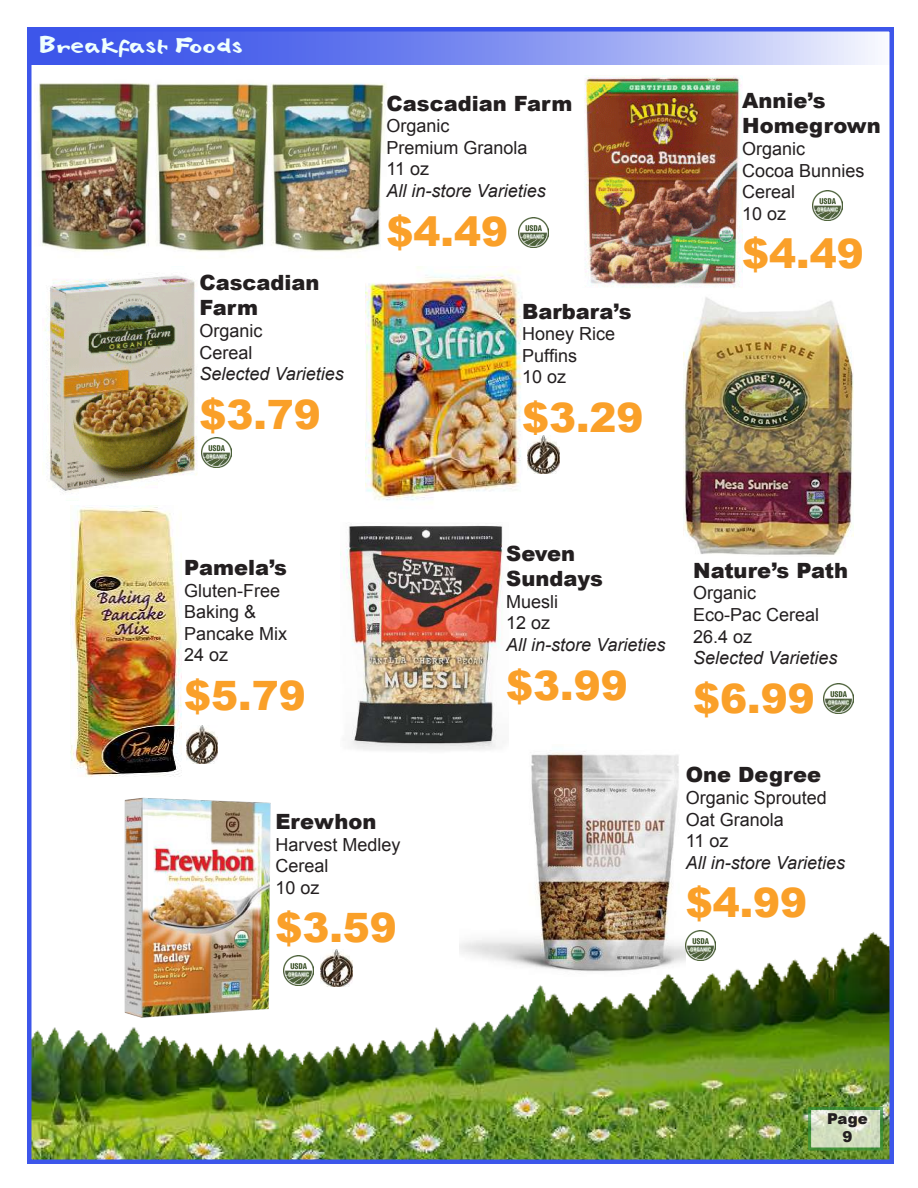
<style>
.page{position:relative;width:918px;height:1188px;background:#fff}
.page>*{position:absolute;margin:0;border:0;box-sizing:border-box;transform-origin:0 0}
.t1{font:900 40.5px "Arial";color:#faa029}
.t2{font:34.5px "Babelfish";color:#effffd}
.t3{font:900 21px/25.2px "Arial";color:#231f20}
.t4{font:18px/21.6px "Arial";color:#231f20}
.t5{font:italic 18px "Arial";color:#231f20}
.t6{font:900 15px/18px "Arial";color:#231f20;text-align:center}
</style>
<div class="page">
<img style="left:531px;top:751px;width:148px;height:161px">
<img style="left:32px;top:912px;width:857px;height:247px">
<svg style="left:808px;top:1107px;width:75px;height:43px;background:#b9d0ab"></svg>
<svg style="left:32px;top:32px;width:843px;height:33px;background:#7f90f0"></svg>
<img style="left:202px;top:438px;width:30px;height:30px">
<img style="left:813px;top:191px;width:30px;height:30px">
<img style="left:38px;top:83px;width:348px;height:169px">
<img style="left:44px;top:275px;width:153px;height:218px">
<img style="left:365px;top:267px;width:156px;height:236px">
<img style="left:584px;top:76px;width:158px;height:212px">
<img style="left:120px;top:797px;width:156px;height:227px">
<img style="left:320px;top:949px;width:32px;height:38px">
<img style="left:284px;top:955px;width:30px;height:30px">
<img style="left:528px;top:436px;width:31px;height:38px">
<img style="left:518px;top:217px;width:30px;height:30px">
<img style="left:684px;top:297px;width:169px;height:258px">
<img style="left:186px;top:726px;width:32px;height:37px">
<img style="left:70px;top:506px;width:112px;height:271px">
<img style="left:343px;top:525px;width:160px;height:226px">
<img style="left:686px;top:931px;width:30px;height:30px">
<img style="left:823px;top:683px;width:30px;height:30px">
<div style="left:27px;top:27px;width:867px;height:1137px;border:4px solid #3d56ea"></div>
<h2 class="t2" style="left:41px;top:33px;width:204px">Breakfast Foods</h2>
<p class="t3" style="left:199px;top:269px;width:122px">Cascadian<br>Farm</p>
<p class="t4" style="left:199px;top:320px;width:65px">Organic<br>Cereal</p>
<p class="t5" style="left:199px;top:362px;width:146px">Selected Varieties</p>
<h1 class="t1" style="left:199px;top:385px;width:123px">$3.79</h1>
<p class="t3" style="left:387px;top:90px;width:188px">Cascadian Farm</p>
<p class="t4" style="left:387px;top:115px;width:143px">Organic<br>Premium Granola<br>11 oz</p>
<p class="t5" style="left:387px;top:179px;width:161px">All in-store Varieties</p>
<h1 class="t1" style="left:387px;top:202px;width:123px">$4.49</h1>
<p class="t3" style="left:522px;top:298px;width:111px">Barbara’s</p>
<p class="t4" style="left:522px;top:323px;width:95px">Honey Rice<br>Puffins<br>10 oz</p>
<h1 class="t1" style="left:522px;top:388px;width:123px">$3.29</h1>
<p class="t3" style="left:742px;top:87px;width:140px">Annie’s<br>Homegrown</p>
<p class="t4" style="left:742px;top:138px;width:124px">Organic<br>Cocoa Bunnies<br>Cereal<br>10 oz</p>
<h1 class="t1" style="left:742px;top:225px;width:123px">$4.49</h1>
<p class="t3" style="left:184px;top:554px;width:104px">Pamela’s</p>
<p class="t4" style="left:184px;top:580px;width:105px">Gluten-Free<br>Baking &amp;<br>Pancake Mix<br>24 oz</p>
<h1 class="t1" style="left:184px;top:666px;width:123px">$5.79</h1>
<p class="t3" style="left:275px;top:808px;width:103px">Erewhon</p>
<p class="t4" style="left:275px;top:834px;width:127px">Harvest Medley<br>Cereal<br>10 oz</p>
<h1 class="t1" style="left:275px;top:898px;width:123px">$3.59</h1>
<p class="t3" style="left:506px;top:540px;width:98px">Seven<br>Sundays</p>
<p class="t4" style="left:506px;top:591px;width:54px">Muesli<br>12 oz</p>
<p class="t5" style="left:506px;top:633px;width:161px">All in-store Varieties</p>
<h1 class="t1" style="left:506px;top:656px;width:123px">$3.99</h1>
<p class="t3" style="left:693px;top:557px;width:157px">Nature’s Path</p>
<p class="t4" style="left:693px;top:582px;width:128px">Organic<br>Eco-Pac Cereal<br>26.4 oz</p>
<p class="t5" style="left:693px;top:646px;width:146px">Selected Varieties</p>
<h1 class="t1" style="left:693px;top:669px;width:123px">$6.99</h1>
<p class="t3" style="left:686px;top:762px;width:137px">One Degree</p>
<p class="t4" style="left:686px;top:787px;width:143px">Organic Sprouted<br>Oat Granola<br>11 oz</p>
<p class="t5" style="left:686px;top:851px;width:161px">All in-store Varieties</p>
<h1 class="t1" style="left:686px;top:874px;width:123px">$4.99</h1>
<p class="t6" style="left:827px;top:1109px;width:42px">Page<br>9</p>
</div>
